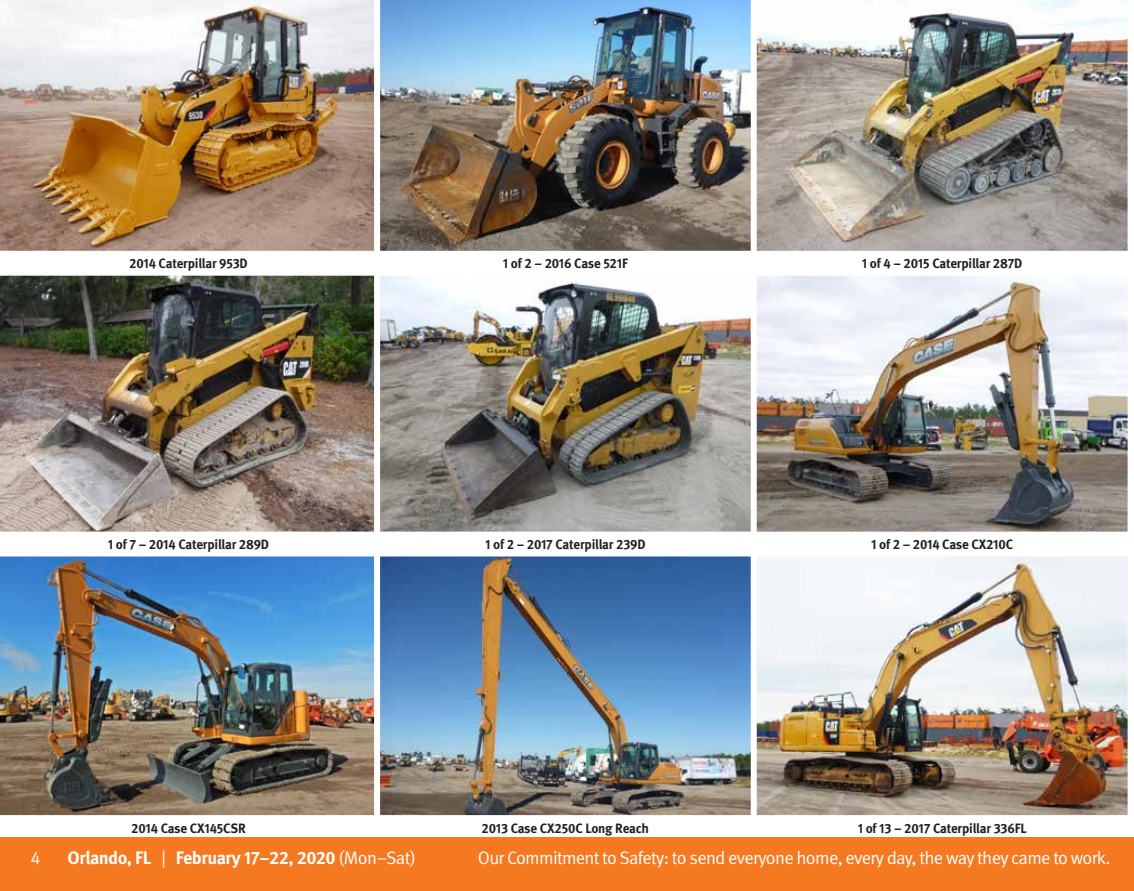
<style>
.page{position:relative;width:1134px;height:891px;background:#fff}
.page>*{position:absolute;margin:0;border:0;box-sizing:border-box;transform-origin:0 0}
.t1{font:18px "Meta Pro";letter-spacing:-.04em;color:#fff}
.t2{font:700 18px "Meta Pro";letter-spacing:-.03em;color:#fff}
.t3{font:700 13.5px "Meta Pro";letter-spacing:-.015em;color:#231f20}
.s1{font-weight:400}
</style>
<div class="page">
<div style="left:0;top:837px;width:1134px;height:54px;background:#f47920"></div>
<img style="left:0;top:0;width:375px;height:251px">
<img style="left:380px;top:0;width:371px;height:251px">
<img style="left:756px;top:0;width:372px;height:251px">
<img style="left:0;top:556px;width:375px;height:260px">
<img style="left:381px;top:557px;width:369px;height:257px">
<div style="left:377px;top:553px;width:377px;height:265px;border:3px solid #fff"></div>
<img style="left:758px;top:557px;width:369px;height:257px">
<div style="left:754px;top:553px;width:377px;height:265px;border:3px solid #fff"></div>
<img style="left:0;top:275px;width:375px;height:257px">
<img style="left:381px;top:277px;width:369px;height:254px">
<div style="left:377px;top:273px;width:377px;height:262px;border:3px solid #fff"></div>
<img style="left:758px;top:277px;width:369px;height:254px">
<div style="left:754px;top:273px;width:377px;height:262px;border:3px solid #fff"></div>
<p class="t3" style="left:129px;top:253px;width:120px">2014 Caterpillar 953D</p>
<p class="t3" style="left:503px;top:253px;width:126px">1 of 2 – 2016 Case 521F</p>
<p class="t3" style="left:862px;top:253px;width:162px">1 of 4 – 2015 Caterpillar 287D</p>
<p class="t3" style="left:108px;top:534px;width:163px">1 of 7 – 2014 Caterpillar 289D</p>
<p class="t3" style="left:485px;top:534px;width:162px">1 of 2 – 2017 Caterpillar 239D</p>
<p class="t3" style="left:871px;top:534px;width:144px">1 of 2 – 2014 Case CX210C</p>
<p class="t3" style="left:131px;top:817px;width:116px">2014 Case CX145CSR</p>
<p class="t3" style="left:482px;top:817px;width:169px">2013 Case CX250C Long Reach</p>
<p class="t3" style="left:858px;top:817px;width:170px">1 of 13 – 2017 Caterpillar 336FL</p>
<h1 class="t1" style="left:478px;top:844px;width:634px">Our Commitment to Safety: to send everyone home, every day, the way they came to work.</h1>
<h1 class="t1" style="left:31px;top:844px;width:12px">4</h1>
<h1 class="t2" style="left:68px;top:844px;width:350px">Orlando, FL <span class="s1">|</span> February 17–22, 2020 <span class="s1">(Mon–Sat)</span></h1>
</div>
